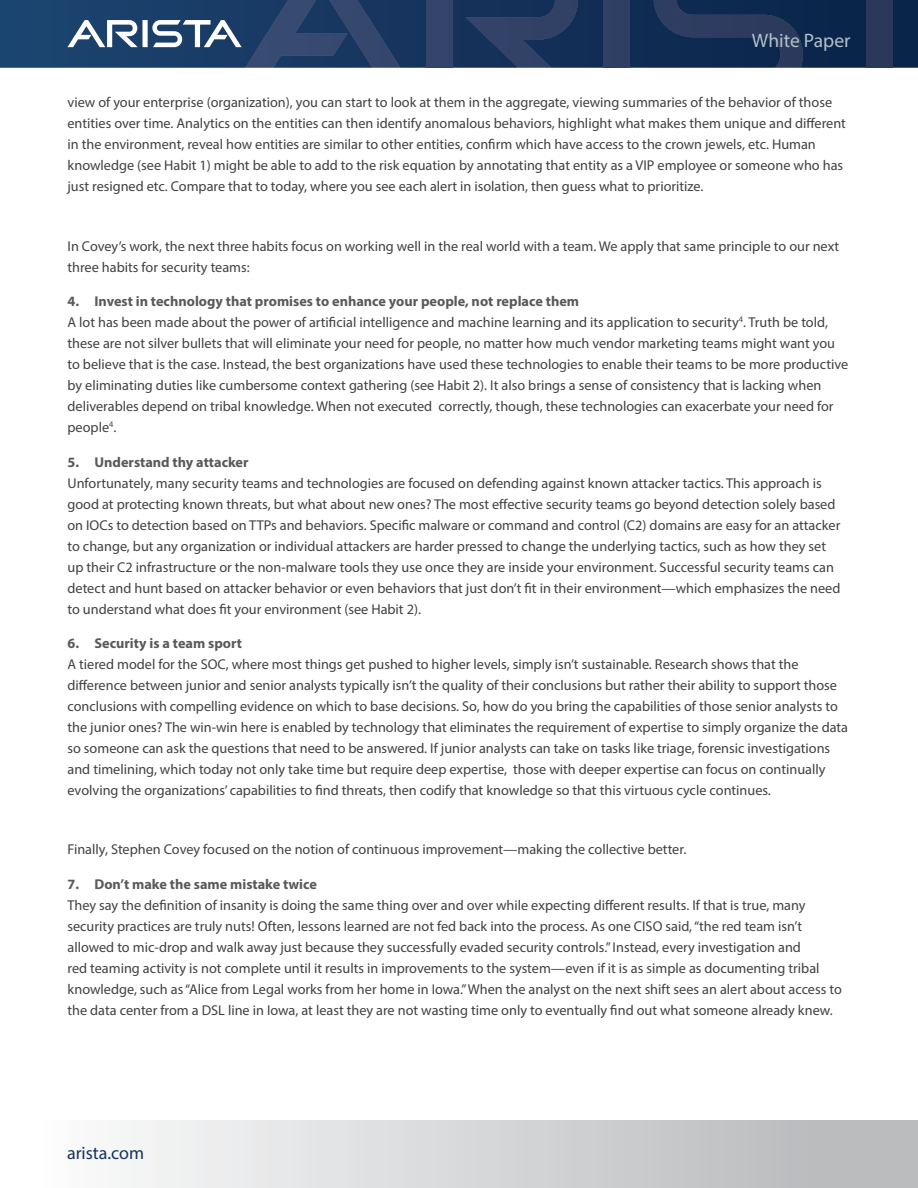
<style>
.page{position:relative;width:918px;height:1188px;background:#fff}
.page>*{position:absolute;margin:0;border:0;box-sizing:border-box;transform-origin:0 0}
.t1{font:19.5px "Myriad Pro";color:#b1c0c9}
.t2{font:18px "Myriad Pro";color:#16325c}
.t3{font:14.25px/21px "Myriad Pro";color:#414042}
.t4{font:700 14.25px "Myriad Pro";color:#58595b}
.s1{font-weight:700;color:#58595b}
</style>
<div class="page">
<svg style="left:0;top:0;width:918px;height:68px;background:#13325a"></svg>
<div style="left:426px;top:0;width:26px;height:68px;background:#34446a"></div>
<svg style="left:465px;top:0;width:113px;height:68px;background:#22385f"></svg>
<svg style="left:67px;top:0;width:333px;height:68px;background:#334f75"></svg>
<div style="left:604px;top:0;width:26px;height:68px;background:#2f3f63"></div>
<svg style="left:654px;top:0;width:149px;height:68px;background:#1a3156"></svg>
<div style="left:867px;top:0;width:26px;height:68px;background:#2a385a"></div>
<div style="left:0;top:1120px;width:918px;height:68px;background:linear-gradient(to right,#fff,#b3b5b7)"></div>
<h1 class="t1" style="left:752px;top:29px;width:100px">White Paper</h1>
<p class="t3" style="left:68px;top:92px;width:780px">view of your enterprise (organization), you can start to look at them in the aggregate, viewing summaries of the behavior of those entities over time. Analytics on the entities can then identify anomalous behaviors, highlight what makes them unique and different in the environment, reveal how entities are similar to other entities, confirm which have access to the crown jewels, etc. Human knowledge (see Habit 1) might be able to add to the risk equation by annotating that entity as a VIP employee or someone who has just resigned etc. Compare that to today, where you see each alert in isolation, then guess what to prioritize.</p>
<p class="t3" style="left:68px;top:235px;width:773px">In Covey’s work, the next three habits focus on working well in the real world with a team. We apply that same principle to our next three habits for security teams:</p>
<p class="t3" style="left:68px;top:291px;width:782px"><span class="s1">4. Invest in technology that promises to enhance your people, not replace them<br></span>A lot has been made about the power of artificial intelligence and machine learning and its application to security<sup>4</sup>. Truth be told, these are not silver bullets that will eliminate your need for people, no matter how much vendor marketing teams might want you to believe that is the case. Instead, the best organizations have used these technologies to enable their teams to be more productive by eliminating duties like cumbersome context gathering (see Habit 2). It also brings a sense of consistency that is lacking when deliverables depend on tribal knowledge. When not executed correctly, though, these technologies can exacerbate your need for people<sup>4</sup>.</p>
<p class="t4" style="left:68px;top:453px;width:183px">5. Understand thy attacker</p>
<p class="t3" style="left:68px;top:472px;width:774px">Unfortunately, many security teams and technologies are focused on defending against known attacker tactics. This approach is good at protecting known threats, but what about new ones? The most effective security teams go beyond detection solely based on IOCs to detection based on TTPs and behaviors. Specific malware or command and control (C2) domains are easy for an attacker to change, but any organization or individual attackers are harder pressed to change the underlying tactics, such as how they set up their C2 infrastructure or the non-malware tools they use once they are inside your environment. Successful security teams can detect and hunt based on attacker behavior or even behaviors that just don’t fit in their environment—which emphasizes the need to understand what does fit your environment (see Habit 2).</p>
<p class="t4" style="left:68px;top:634px;width:176px">6. Security is a team sport</p>
<p class="t3" style="left:68px;top:654px;width:782px">A tiered model for the SOC, where most things get pushed to higher levels, simply isn’t sustainable. Research shows that the difference between junior and senior analysts typically isn’t the quality of their conclusions but rather their ability to support those conclusions with compelling evidence on which to base decisions. So, how do you bring the capabilities of those senior analysts to the junior ones? The win-win here is enabled by technology that eliminates the requirement of expertise to simply organize the data so someone can ask the questions that need to be answered. If junior analysts can take on tasks like triage, forensic investigations and timelining, which today not only take time but require deep expertise, those with deeper expertise can focus on continually evolving the organizations’ capabilities to find threats, then codify that knowledge so that this virtuous cycle continues.</p>
<p class="t3" style="left:68px;top:839px;width:620px">Finally, Stephen Covey focused on the notion of continuous improvement—making the collective better.</p>
<p class="t4" style="left:68px;top:875px;width:251px">7. Don’t make the same mistake twice</p>
<p class="t3" style="left:68px;top:894px;width:776px">They say the definition of insanity is doing the same thing over and over while expecting different results. If that is true, many security practices are truly nuts! Often, lessons learned are not fed back into the process. As one CISO said, “the red team isn’t allowed to mic-drop and walk away just because they successfully evaded security controls.” Instead, every investigation and<br>red teaming activity is not complete until it results in improvements to the system—even if it is as simple as documenting tribal knowledge, such as “Alice from Legal works from her home in Iowa.” When the analyst on the next shift sees an alert about access to the data center from a DSL line in Iowa, at least they are not wasting time only to eventually find out what someone already knew.</p>
<p class="t2" style="left:67px;top:1142px;width:79px">arista.com</p>
</div>
